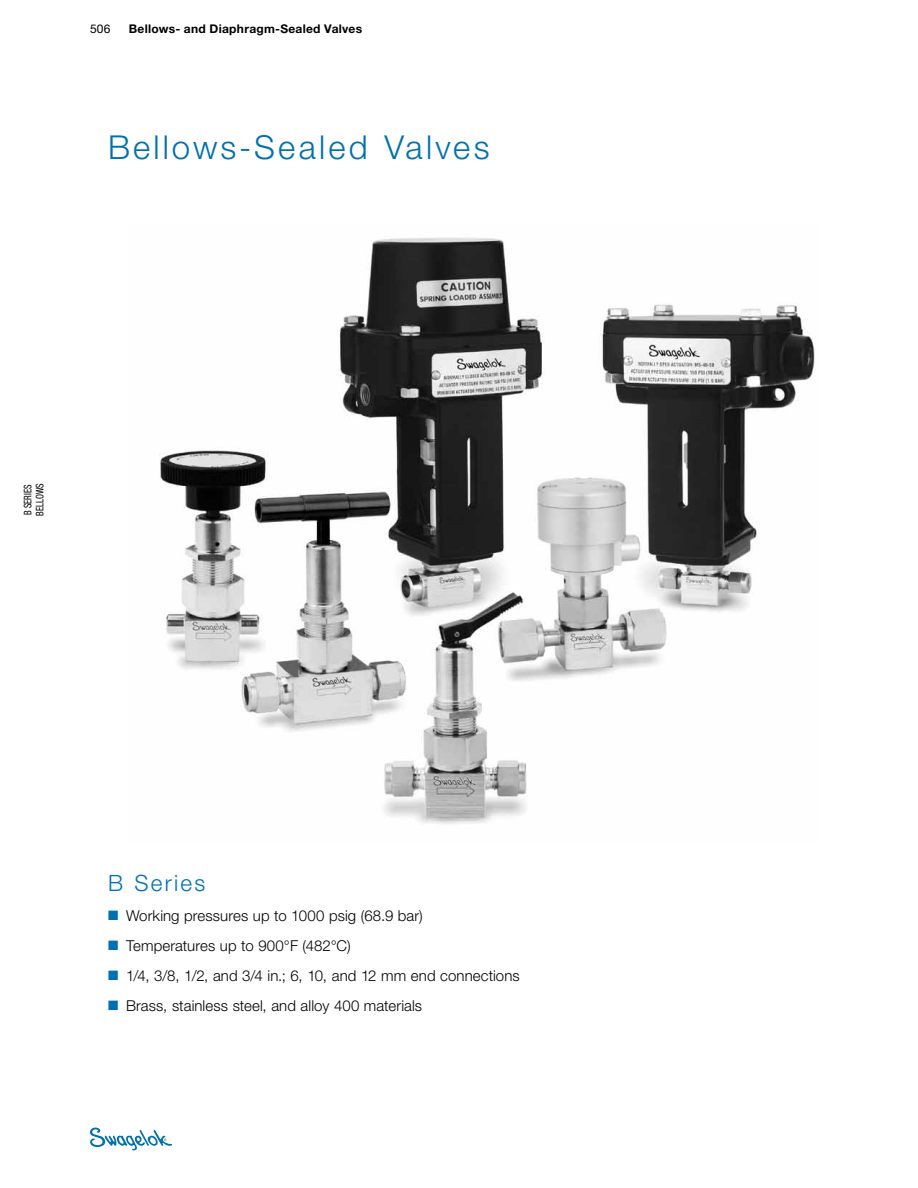
<style>
.page{position:relative;width:918px;height:1188px;background:#fff}
.page>*{position:absolute;margin:0;border:0;box-sizing:border-box;transform-origin:0 0}
.t1{font:300 33px "Helvetica Neue LT Std";letter-spacing:.095em;color:#0070af}
.series{font:300 22.5px "Helvetica Neue LT Std";letter-spacing:.1em;color:#0070af}
.bullets{font:300 15px "Helvetica Neue LT Std";letter-spacing:.005em;color:#000}
.Page_header{font:700 12px "Helvetica Neue LT Std";letter-spacing:.02em;color:#000}
.Page_header-2{font:12px "Helvetica Neue LT Std";color:#000}
.Tab_text{font:condensed 10.5px/12px "Helvetica Neue LT Std";color:#000;scale:.85 1}
.s1{color:#0070af}
</style>
<div class="page">
<svg style="left:90px;top:1128px;width:82px;height:22px"></svg>
<img style="left:159px;top:237px;width:656px;height:587px">
<p class="Page_header-2" style="left:90px;top:22px;width:22px">506</p>
<p class="Page_header" style="left:129px;top:22px;width:235px">Bellows- and Diaphragm-Sealed Valves</p>
<p class="t1" style="left:108px;top:127px;width:383px">Bellows-Sealed Valves</p>
<p class="Tab_text" style="left:22px;top:516px;width:40px;rotate:-90deg">B SERIES<br>BELLOWS</p>
<p class="series" style="left:108px;top:869px;width:99px">B Series</p>
<p class="bullets" style="left:108px;top:906px;width:316px"><span class="s1">■</span> Working pressures up to 1000 psig (68.9 bar)</p>
<p class="bullets" style="left:108px;top:936px;width:244px"><span class="s1">■</span> Temperatures up to 900°F (482°C)</p>
<p class="bullets" style="left:108px;top:966px;width:413px"><span class="s1">■</span> 1/4, 3/8, 1/2, and 3/4 in.; 6, 10, and 12 mm end connections</p>
<p class="bullets" style="left:108px;top:996px;width:316px"><span class="s1">■</span> Brass, stainless steel, and alloy 400 materials</p>
</div>
